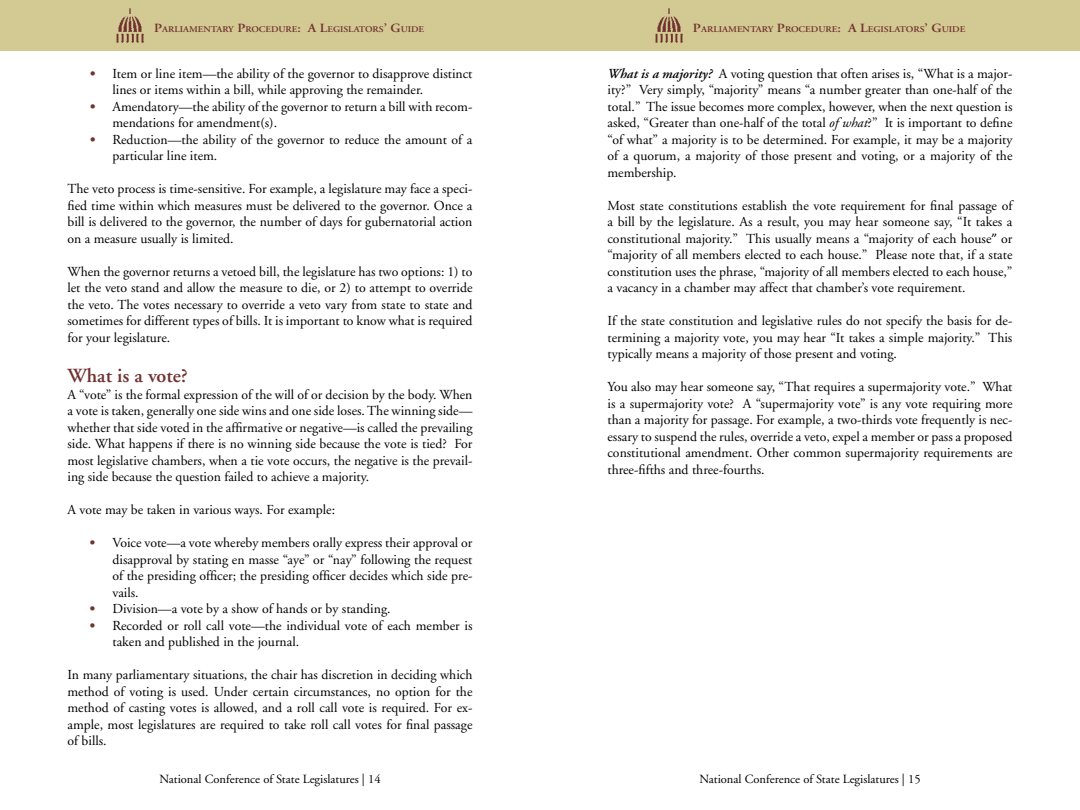
<style>
.page{position:relative;width:1080px;height:810px;background:#fff}
.page>*{position:absolute;margin:0;border:0;box-sizing:border-box;transform-origin:0 0}
.t1{font:600 20px "Adobe Garamond";color:#703331}
.t2{font:13.75px/16.5px "Adobe Garamond";color:#000;text-align:justify}
.t3{font:12.5px "Adobe Garamond";color:#000}
.t4{font:600 8.75px "Adobe Garamond";color:#703331;scale:1.09 1}
.t5{font:600 8.75px "Adobe Garamond";color:#703331;scale:1.1 1}
.s1{font-size:12.5px}
.s2{font-weight:700;color:#703331}
.s3{font-weight:600;font-style:italic}
.s4{font-style:italic}
.s5{font-family:"Calibri"}
</style>
<div class="page">
<div style="left:540px;top:0;width:540px;height:50px;background:#d3c993"></div>
<div style="left:0;top:0;width:540px;height:50px;background:#d3c993"></div>
<img style="left:655px;top:9px;width:28px;height:33px">
<img style="left:116px;top:9px;width:28px;height:33px">
<p class="t4" style="left:154px;top:25px;width:249px"><span class="s1">P</span>ARLIAMENTARY <span class="s1">P</span>ROCEDURE<span class="s1">: A L</span>EGISLATORS<span class="s1">’ G</span>UIDE</p>
<p class="t5" style="left:693px;top:25px;width:249px"><span class="s1">P</span>ARLIAMENTARY <span class="s1">P</span>ROCEDURE<span class="s1">: A L</span>EGISLATORS<span class="s1">’ G</span>UIDE</p>
<p class="t2" style="left:112px;top:65px;width:362px;text-indent:-22px"><span class="s2">•</span> Item or line item—the ability of the governor to disapprove distinct lines or items within a bill, while approving the remainder.</p>
<p class="t2" style="left:112px;top:98px;width:362px;text-indent:-22px"><span class="s2">•</span> Amendatory—the ability of the governor to return a bill with recom‑ mendations for amendment(s).</p>
<p class="t2" style="left:112px;top:131px;width:362px;text-indent:-22px"><span class="s2">•</span> Reduction—the ability of the governor to reduce the amount of a particular line item.</p>
<p class="t2" style="left:67px;top:181px;width:407px">The veto process is time-sensitive. For example, a legislature may face a speci‑ fied time within which measures must be delivered to the governor. Once a bill is delivered to the governor, the number of days for gubernatorial action on a measure usually is limited.</p>
<p class="t2" style="left:67px;top:263px;width:407px">When the governor returns a vetoed bill, the legislature has two options: 1) to let the veto stand and allow the measure to die, or 2) to attempt to override the veto. The votes necessary to override a veto vary from state to state and sometimes for different types of bills. It is important to know what is required for your legislature.</p>
<h1 class="t1" style="left:68px;top:365px;width:122px">What is a vote?</h1>
<p class="t2" style="left:68px;top:386px;width:407px">A “vote” is the formal expression of the will of or decision by the body. When a vote is taken, generally one side wins and one side loses. The winning side— whether that side voted in the affirmative or negative—is called the prevailing side. What happens if there is no winning side because the vote is tied? For most legislative chambers, when a tie vote occurs, the negative is the prevail‑ ing side because the question failed to achieve a majority.</p>
<p class="t2" style="left:68px;top:502px;width:269px">A vote may be taken in various ways. For example:</p>
<p class="t2" style="left:112px;top:535px;width:362px;text-indent:-22px"><span class="s2">•</span> Voice vote—a vote whereby members orally express their approval or disapproval by stating en masse “aye” or “nay” following the request of the presiding officer; the presiding officer decides which side pre‑ vails.</p>
<p class="t2" style="left:90px;top:601px;width:302px"><span class="s2">•</span> Division—a vote by a show of hands or by standing.</p>
<p class="t2" style="left:112px;top:617px;width:362px;text-indent:-22px"><span class="s2">•</span> Recorded or roll call vote—the individual vote of each member is taken and published in the journal.</p>
<p class="t2" style="left:67px;top:667px;width:407px">In many parliamentary situations, the chair has discretion in deciding which method of voting is used. Under certain circumstances, no option for the method of casting votes is allowed, and a roll call vote is required. For ex‑ ample, most legislatures are required to take roll call votes for final passage of bills.</p>
<p class="t2" style="left:607px;top:65px;width:407px"><span class="s3">What is a majority?</span> A voting question that often arises is, “What is a major‑ ity?” Very simply, “majority” means “a number greater than one-half of the total.” The issue becomes more complex, however, when the next question is asked, “Greater than one-half of the total <span class="s4">of what</span>?” It is important to define “of what” a majority is to be determined. For example, it may be a majority of a quorum, a majority of those present and voting, or a majority of the membership.</p>
<p class="t2" style="left:607px;top:197px;width:407px">Most state constitutions establish the vote requirement for final passage of a bill by the legislature. As a result, you may hear someone say, “It takes a constitutional majority.” This usually means a “majority of each house<span class="s5">”</span> or “majority of all members elected to each house.” Please note that, if a state constitution uses the phrase, “majority of all members elected to each house,” a vacancy in a chamber may affect that chamber’s vote requirement.</p>
<p class="t2" style="left:607px;top:313px;width:406px">If the state constitution and legislative rules do not specify the basis for de‑ termining a majority vote, you may hear “It takes a simple majority.” This typically means a majority of those present and voting.</p>
<p class="t2" style="left:607px;top:379px;width:407px">You also may hear someone say, “That requires a supermajority vote.” What is a supermajority vote? A “supermajority vote” is any vote requiring more than a majority for passage. For example, a two-thirds vote frequently is nec‑ essary to suspend the rules, override a veto, expel a member or pass a proposed constitutional amendment. Other common supermajority requirements are three-fifths and three-fourths.</p>
<p class="t3" style="left:159px;top:773px;width:223px">National Conference of State Legislatures | 14</p>
<p class="t3" style="left:699px;top:773px;width:223px">National Conference of State Legislatures | 15</p>
</div>
